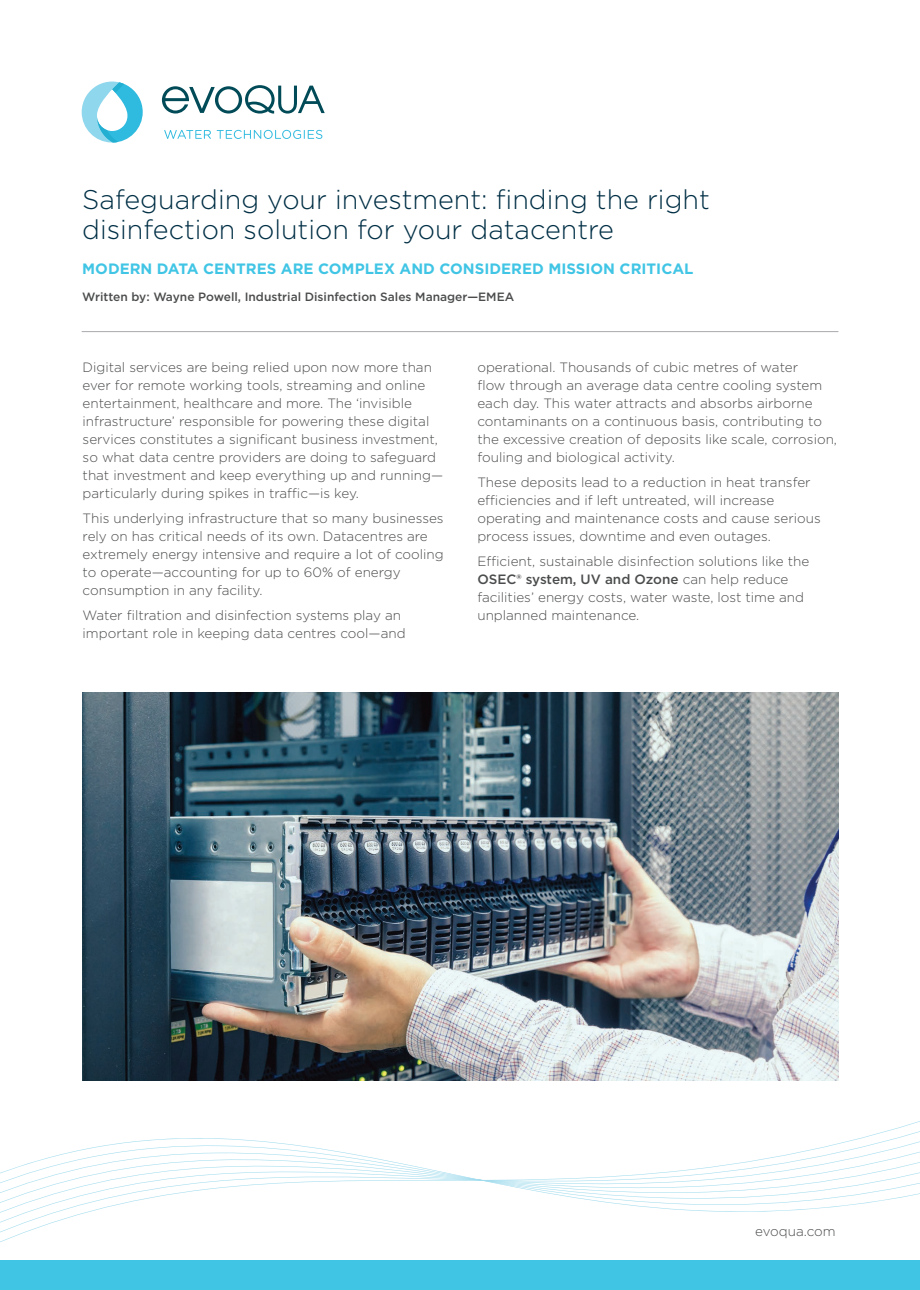
<style>
.page{position:relative;width:920px;height:1290px;background:#fff}
.page>*{position:absolute;margin:0;border:0;box-sizing:border-box;transform-origin:0 0}
.Headline_-_span_colu{font:300 27px/30px "Gotham";color:#002f45}
.Subhead{font:700 15px "Gotham";color:#41c5e5}
.Body_text{font:300 13.5px/18px "Gotham";color:#4b4c4d}
.Body_text_-_last{font:300 13.5px/18px "Gotham";color:#4b4c4d}
.Author_s{font:500 12px "Gotham";color:#4b4c4d}
.s1{font-weight:500}
</style>
<div class="page">
<svg style="left:0;top:1121px;width:920px;height:121px"></svg>
<div style="left:0;top:1260px;width:920px;height:30px;background:#41c5e5"></div>
<svg style="left:162px;top:85px;width:163px;height:29px"></svg>
<svg style="left:164px;top:130px;width:47px;height:9px"></svg>
<svg style="left:217px;top:130px;width:105px;height:9px"></svg>
<svg style="left:82px;top:82px;width:61px;height:61px"></svg>
<img style="left:83px;top:692px;width:755px;height:389px">
<hr style="left:82px;top:331px;width:756px;height:1px;background:#a8a9ad">
<p class="Headline_-_span_colu" style="left:82px;top:184px;width:629px">Safeguarding your investment: finding the right disinfection solution for your datacentre</p>
<p class="Subhead" style="left:82px;top:258px;width:613px">MODERN DATA CENTRES ARE COMPLEX AND CONSIDERED MISSION CRITICAL</p>
<p class="Author_s" style="left:82px;top:289px;width:433px">Written by: Wayne Powell, Industrial Disinfection Sales Manager—EMEA</p>
<p class="Body_text" style="left:83px;top:358px;width:362px">Digital services are being relied upon now more than ever for remote working tools, streaming and online entertainment, healthcare and more. The ‘invisible infrastructure’ responsible for powering these digital services constitutes a significant business investment, so what data centre providers are doing to safeguard that investment and keep everything up and running— particularly during spikes in traffic—is key.</p>
<p class="Body_text" style="left:83px;top:509px;width:363px">This underlying infrastructure that so many businesses rely on has critical needs of its own. Datacentres are extremely energy intensive and require a lot of cooling to operate—accounting for up to 60% of energy consumption in any facility.</p>
<p class="Body_text" style="left:83px;top:606px;width:324px">Water filtration and disinfection systems play an important role in keeping data centres cool—and</p>
<p class="Body_text" style="left:477px;top:358px;width:361px">operational. Thousands of cubic metres of water<br>flow through an average data centre cooling system each day. This water attracts and absorbs airborne contaminants on a continuous basis, contributing to the excessive creation of deposits like scale, corrosion, fouling and biological activity.</p>
<p class="Body_text" style="left:477px;top:473px;width:345px">These deposits lead to a reduction in heat transfer efficiencies and if left untreated, will increase operating and maintenance costs and cause serious process issues, downtime and even outages.</p>
<p class="Body_text_-_last" style="left:477px;top:552px;width:333px">Efficient, sustainable disinfection solutions like the <span class="s1">OSEC® system, UV and Ozone</span> can help reduce facilities’ energy costs, water waste, lost time and unplanned maintenance.</p>
<p class="Body_text" style="left:755px;top:1221px;width:82px">evoqua.com</p>
</div>
